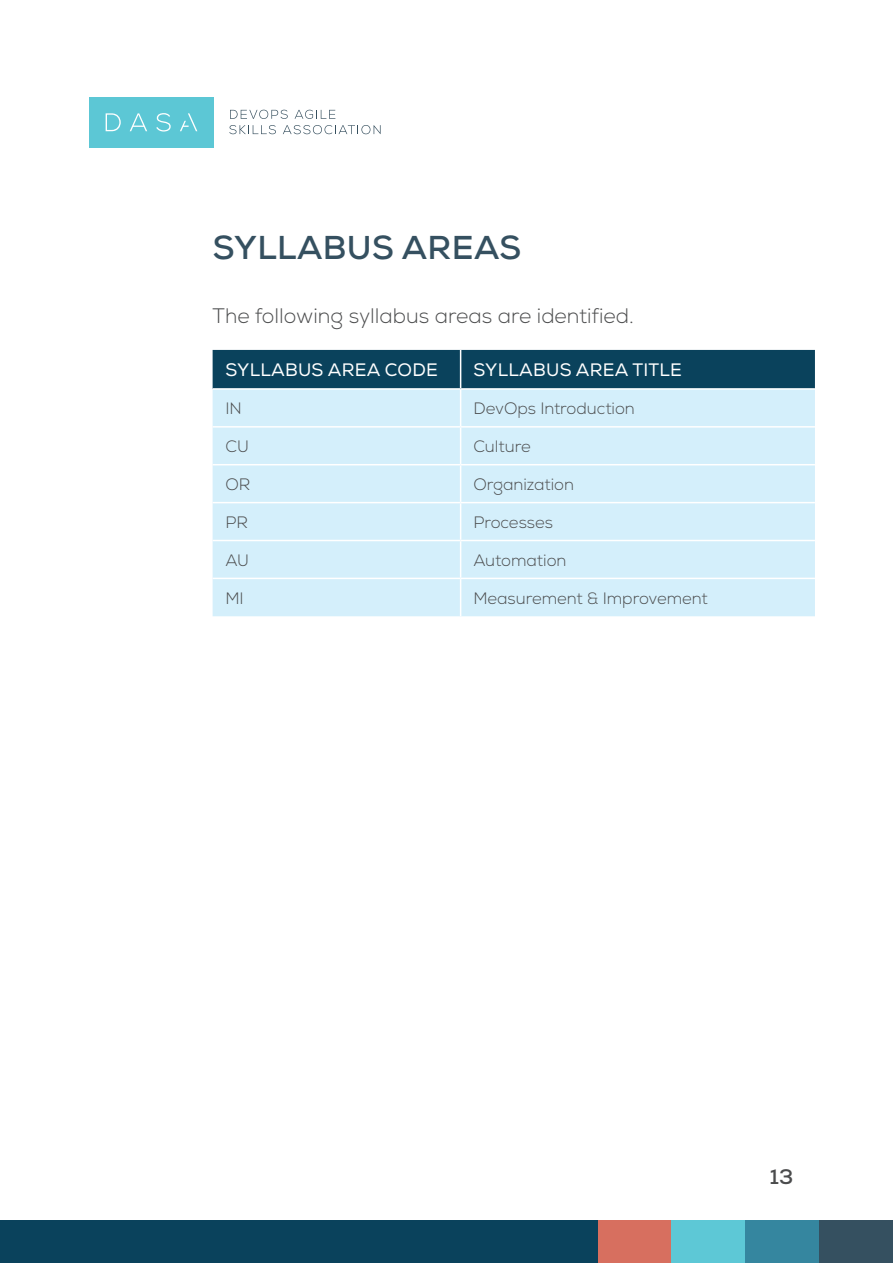
<style>
.page{position:relative;width:893px;height:1263px;background:#fff}
.page>*{position:absolute;margin:0;border:0;box-sizing:border-box;transform-origin:0 0}
.t1{font:700 33px "Nexa";letter-spacing:.015em;color:#355060}
.t2{font:300 21px "Nexa";color:#4b4c4d}
.t3{font:700 21px "Nexa";color:#4b4c4d}
.t4{font:18px "Nexa";letter-spacing:.015em;color:#fff}
.t5{font:300 16.5px "Nexa";color:#4b4c4d}
</style>
<div class="page">
<svg style="left:230px;top:110px;width:58px;height:9px"></svg>
<svg style="left:295px;top:110px;width:40px;height:9px"></svg>
<svg style="left:229px;top:125px;width:47px;height:9px"></svg>
<svg style="left:283px;top:125px;width:98px;height:9px"></svg>
<div style="left:89px;top:97px;width:125px;height:51px;background:#5cc7d5"></div>
<svg style="left:106px;top:113px;width:15px;height:18px"></svg>
<svg style="left:130px;top:113px;width:17px;height:18px"></svg>
<svg style="left:156px;top:113px;width:15px;height:19px"></svg>
<svg style="left:180px;top:113px;width:17px;height:18px"></svg>
<div style="left:597px;top:1220px;width:74px;height:43px;background:#d76f5f"></div>
<div style="left:671px;top:1220px;width:74px;height:43px;background:#5dc8d6"></div>
<div style="left:745px;top:1220px;width:74px;height:43px;background:#35869f"></div>
<div style="left:819px;top:1220px;width:74px;height:43px;background:#355060"></div>
<div style="left:0;top:1220px;width:597px;height:43px;background:#0a425c"></div>
<div style="left:213px;top:350px;width:602px;height:38px;background:#0a425c"></div>
<div style="left:213px;top:390px;width:602px;height:226px;background:#d4effb"></div>
<hr style="left:460px;top:350px;width:1px;height:38px;background:#fff">
<hr style="left:460px;top:390px;width:1px;height:36px;background:#fff">
<hr style="left:213px;top:426px;width:248px;height:2px;background:#fff">
<hr style="left:461px;top:426px;width:354px;height:2px;background:#fff">
<hr style="left:460px;top:428px;width:1px;height:36px;background:#fff">
<hr style="left:213px;top:464px;width:248px;height:1px;background:#fff">
<hr style="left:461px;top:464px;width:354px;height:1px;background:#fff">
<hr style="left:460px;top:465px;width:1px;height:37px;background:#fff">
<hr style="left:213px;top:502px;width:248px;height:1px;background:#fff">
<hr style="left:461px;top:502px;width:354px;height:1px;background:#fff">
<hr style="left:460px;top:503px;width:1px;height:37px;background:#fff">
<hr style="left:213px;top:540px;width:248px;height:1px;background:#fff">
<hr style="left:461px;top:540px;width:354px;height:1px;background:#fff">
<hr style="left:460px;top:541px;width:1px;height:37px;background:#fff">
<hr style="left:213px;top:578px;width:248px;height:1px;background:#fff">
<hr style="left:461px;top:578px;width:354px;height:1px;background:#fff">
<hr style="left:460px;top:579px;width:1px;height:37px;background:#fff">
<h1 class="t1" style="left:213px;top:226px;width:310px">SYLLABUS AREAS</h1>
<p class="t2" style="left:213px;top:303px;width:423px">The following syllabus areas are identified.</p>
<p class="t4" style="left:225px;top:359px;width:214px">SYLLABUS AREA CODE</p>
<p class="t4" style="left:473px;top:359px;width:210px">SYLLABUS AREA TITLE</p>
<p class="t5" style="left:225px;top:399px;width:18px">IN</p>
<p class="t5" style="left:473px;top:399px;width:163px">DevOps Introduction</p>
<p class="t5" style="left:225px;top:437px;width:25px">CU</p>
<p class="t5" style="left:473px;top:437px;width:59px">Culture</p>
<p class="t5" style="left:225px;top:474px;width:26px">OR</p>
<p class="t5" style="left:473px;top:474px;width:102px">Organization</p>
<p class="t5" style="left:225px;top:512px;width:24px">PR</p>
<p class="t5" style="left:473px;top:512px;width:81px">Processes</p>
<p class="t5" style="left:225px;top:550px;width:25px">AU</p>
<p class="t5" style="left:473px;top:550px;width:95px">Automation</p>
<p class="t5" style="left:225px;top:588px;width:20px">MI</p>
<p class="t5" style="left:473px;top:588px;width:236px">Measurement &amp; Improvement</p>
<p class="t3" style="left:770px;top:1163px;width:25px">13</p>
</div>
